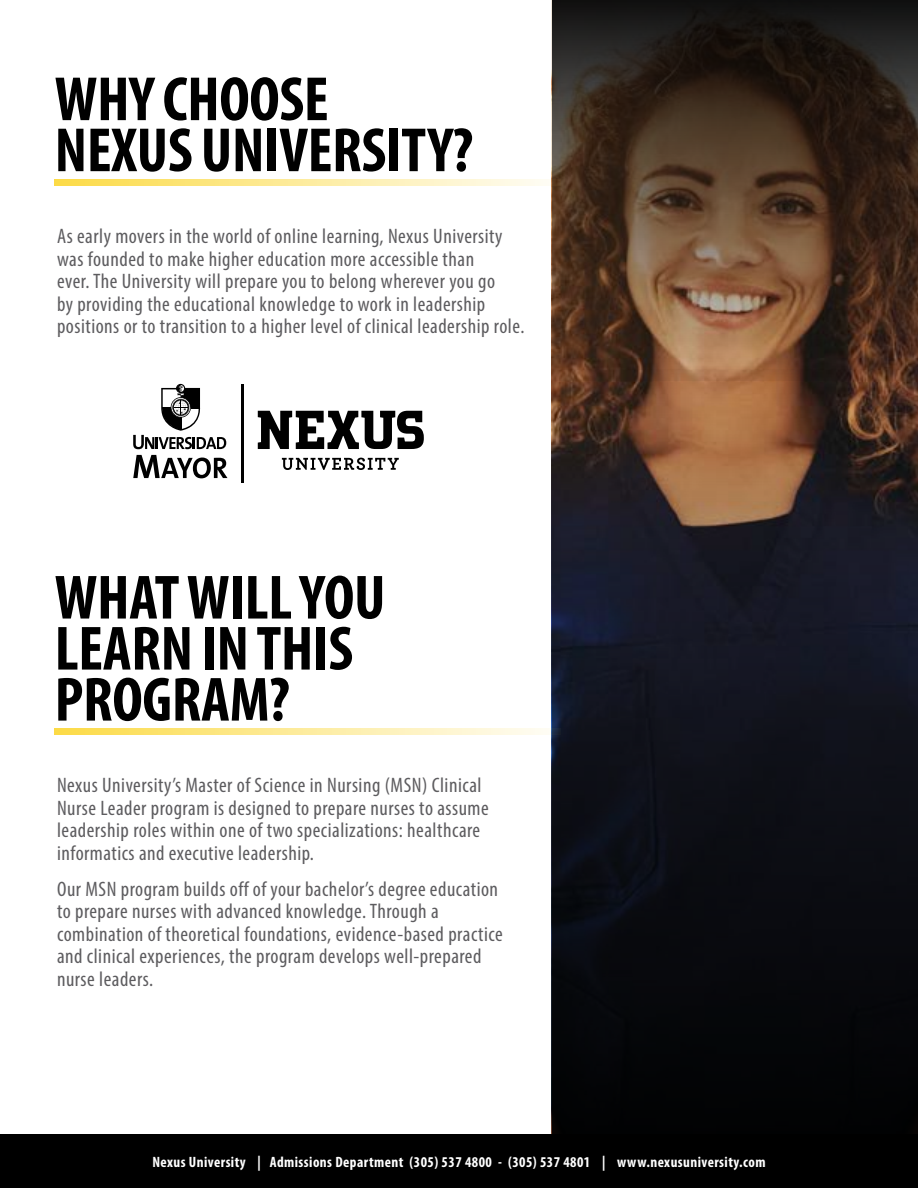
<style>
.page{position:relative;width:918px;height:1188px;background:#fff}
.page>*{position:absolute;margin:0;border:0;box-sizing:border-box;transform-origin:0 0}
.t1{font:700 condensed 63px/51px "Myriad Pro";letter-spacing:-.005em;color:#000}
.t2{font:condensed 21px/22.5px "Myriad Pro";letter-spacing:.025em;color:#5d5c5f}
.t3{font:700 condensed 15px "Myriad Pro";letter-spacing:.03em;color:#fff}
</style>
<div class="page">
<svg style="left:552px;top:381px;width:366px;height:753px;background:#1d181b"></svg>
<svg style="left:552px;top:0;width:366px;height:381px;background:#493425"></svg>
<div style="left:0;top:1134px;width:918px;height:54px;background:#000"></div>
<svg style="left:133px;top:455px;width:94px;height:23px"></svg>
<svg style="left:133px;top:384px;width:93px;height:65px"></svg>
<svg style="left:258px;top:411px;width:166px;height:38px"></svg>
<svg style="left:282px;top:458px;width:117px;height:12px"></svg>
<hr style="left:241px;top:384px;width:2px;height:98px;background:#000">
<svg style="left:54px;top:179px;width:507px;height:7px;background:#f9e89b"></svg>
<svg style="left:54px;top:728px;width:507px;height:7px;background:#f8e79b"></svg>
<h1 class="t1" style="left:55px;top:72px;width:420px">WHY CHOOSE<br>NEXUS UNIVERSITY?</h1>
<p class="t2" style="left:57px;top:225px;width:469px">As early movers in the world of online learning, Nexus University was founded to make higher education more accessible than<br>ever. The University will prepare you to belong wherever you go<br>by providing the educational knowledge to work in leadership positions or to transition to a higher level of clinical leadership role.</p>
<h1 class="t1" style="left:55px;top:571px;width:332px">WHAT WILL YOU<br>LEARN IN THIS<br>PROGRAM?</h1>
<p class="t2" style="left:57px;top:774px;width:433px">Nexus University’s Master of Science in Nursing (MSN) Clinical Nurse Leader program is designed to prepare nurses to assume leadership roles within one of two specializations: healthcare informatics and executive leadership.</p>
<p class="t2" style="left:57px;top:877px;width:447px">Our MSN program builds off of your bachelor’s degree education to prepare nurses with advanced knowledge. Through a combination of theoretical foundations, evidence-based practice and clinical experiences, the program develops well-prepared nurse leaders.</p>
<p class="t3" style="left:152px;top:1152px;width:615px">Nexus University | Admissions Department (305) 537 4800 - (305) 537 4801 | www.nexusuniversity.com</p>
</div>
